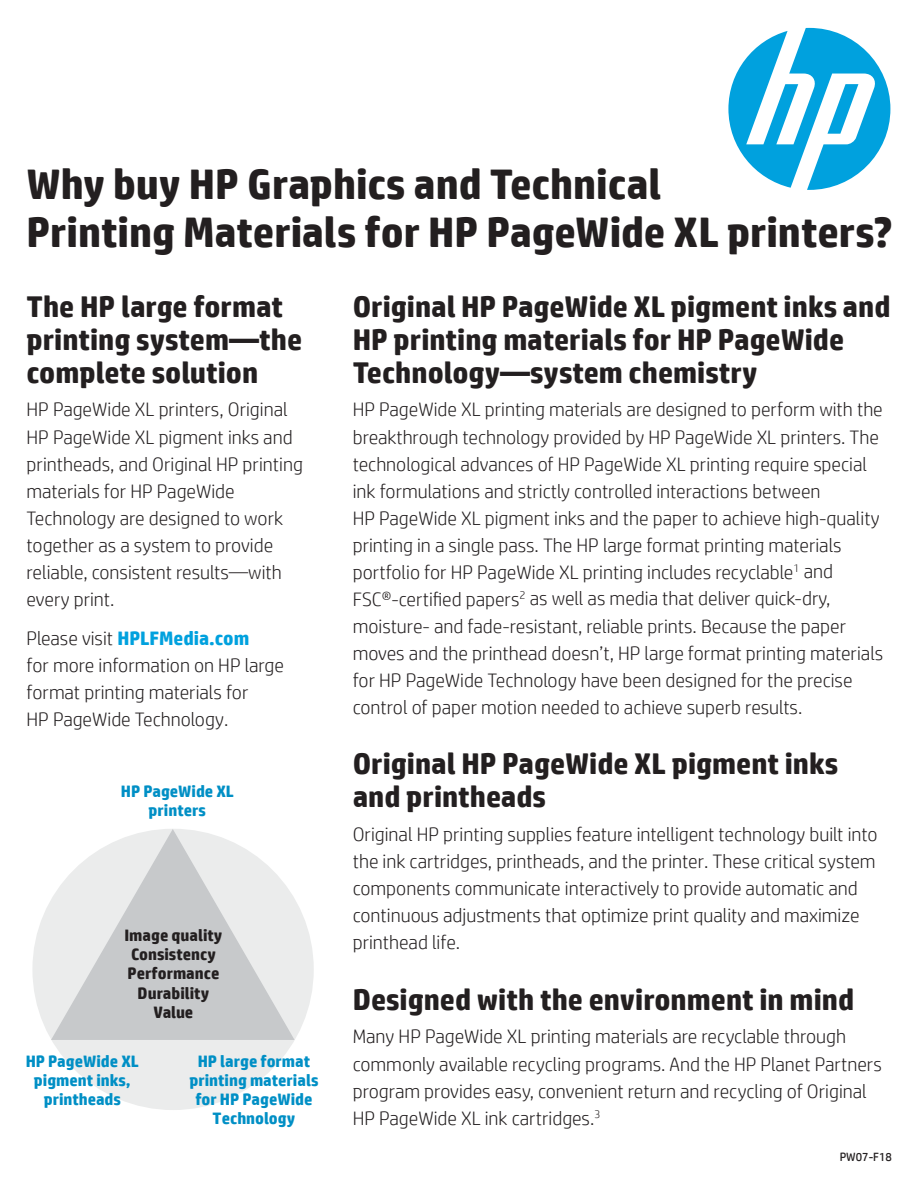
<style>
.page{position:relative;width:918px;height:1188px;background:#fff}
.page>*{position:absolute;margin:0;border:0;box-sizing:border-box;transform-origin:0 0}
.t1{font:700 42.75px/48px "HP Simplified";letter-spacing:-.005em;color:#231f20}
.t2{font:700 30px/33px "HP Simplified";color:#231f20}
.t3{font:300 19.5px/27px "HP Simplified";color:#231f20}
.t4{font:700 16.65px/19.2px "HP Simplified";color:#008fc5;text-align:center}
.t5{font:700 16.65px/19.2px "HP Simplified";color:#231f20;text-align:center}
.t6{font:12px "HP Simplified";color:#231f20}
.s1{font-weight:700;color:#00a1de}
</style>
<div class="page">
<div style="left:32px;top:829px;width:282px;height:281px;background:#ebecec;border-radius:50%"></div>
<svg style="left:51px;top:829px;width:244px;height:211px"></svg>
<svg style="left:728px;top:28px;width:162px;height:162px"></svg>
<h1 class="t1" style="left:27px;top:160px;width:868px">Why buy HP Graphics and Technical<br>Printing Materials for HP PageWide XL printers?</h1>
<h2 class="t2" style="left:27px;top:290px;width:277px">The HP large format printing system—the complete solution</h2>
<p class="t3" style="left:27px;top:396px;width:278px">HP PageWide XL printers, Original<br>HP PageWide XL pigment inks and printheads, and Original HP printing materials for HP PageWide<br>Technology are designed to work together as a system to provide reliable, consistent results—with every print.</p>
<p class="t3" style="left:27px;top:624px;width:259px">Please visit <span class="s1">HPLFMedia.com<br></span>for more information on HP large format printing materials for<br>HP PageWide Technology.</p>
<p class="t4" style="left:121px;top:781px;width:115px">HP PageWide XL printers</p>
<p class="t5" style="left:124px;top:926px;width:100px">Image quality<br>Consistency<br>Performance<br>Durability<br>Value</p>
<p class="t4" style="left:26px;top:1051px;width:115px">HP PageWide XL pigment inks, printheads</p>
<p class="t4" style="left:189px;top:1051px;width:131px">HP large format printing materials for HP PageWide<br>Technology</p>
<h2 class="t2" style="left:353px;top:290px;width:539px">Original HP PageWide XL pigment inks and<br>HP printing materials for HP PageWide<br>Technology—system chemistry</h2>
<p class="t3" style="left:353px;top:396px;width:532px">HP PageWide XL printing materials are designed to perform with the breakthrough technology provided by HP PageWide XL printers. The technological advances of HP PageWide XL printing require special ink formulations and strictly controlled interactions between<br>HP PageWide XL pigment inks and the paper to achieve high-quality printing in a single pass. The HP large format printing materials portfolio for HP PageWide XL printing includes recyclable<sup>1</sup> and FSC®-certified papers<sup>2</sup> as well as media that deliver quick-dry, moisture- and fade-resistant, reliable prints. Because the paper moves and the printhead doesn’t, HP large format printing materials for HP PageWide Technology have been designed for the precise control of paper motion needed to achieve superb results.</p>
<h2 class="t2" style="left:353px;top:747px;width:487px">Original HP PageWide XL pigment inks and printheads</h2>
<p class="t3" style="left:353px;top:820px;width:526px">Original HP printing supplies feature intelligent technology built into the ink cartridges, printheads, and the printer. These critical system components communicate interactively to provide automatic and continuous adjustments that optimize print quality and maximize printhead life.</p>
<h2 class="t2" style="left:353px;top:983px;width:503px">Designed with the environment in mind</h2>
<p class="t3" style="left:353px;top:1023px;width:531px">Many HP PageWide XL printing materials are recyclable through commonly available recycling programs. And the HP Planet Partners program provides easy, convenient return and recycling of Original HP PageWide XL ink cartridges.<sup>3</sup></p>
<p class="t6" style="left:840px;top:1149px;width:54px">PW07-F18</p>
</div>
